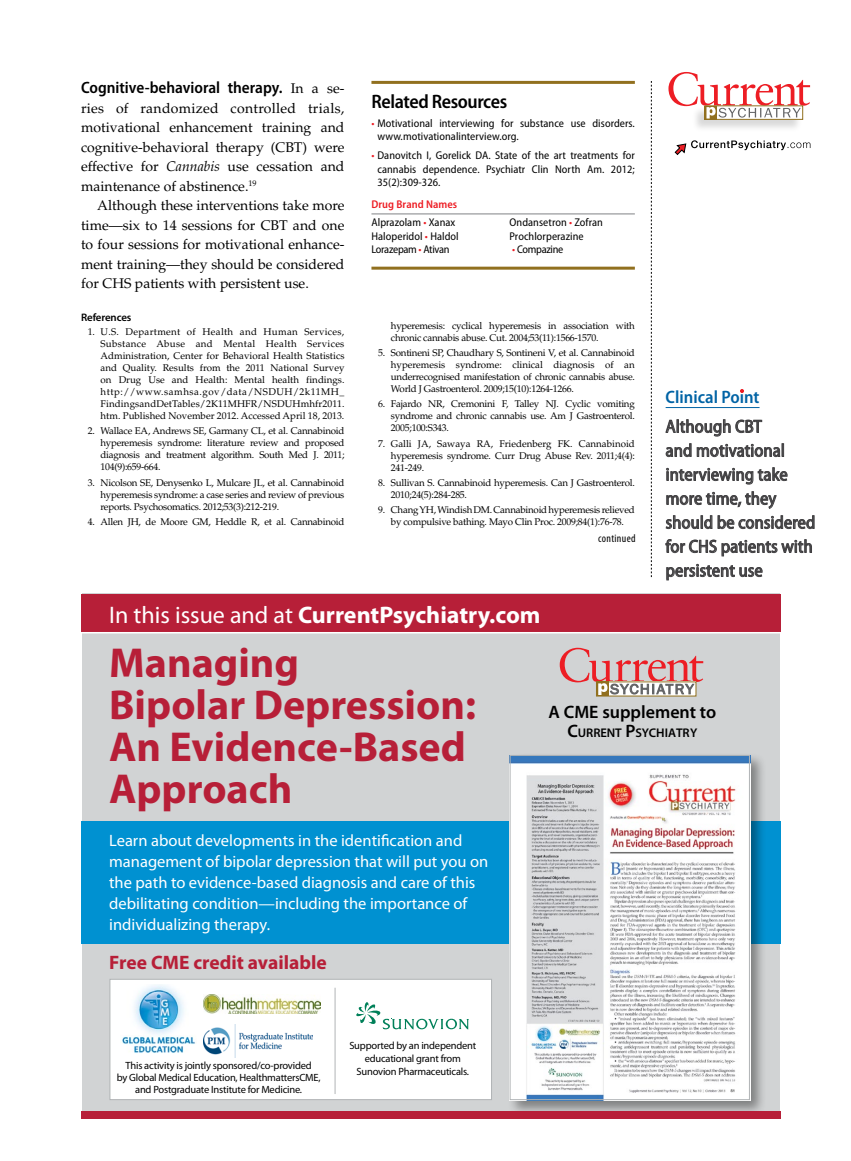
<style>
.page{position:relative;width:851px;height:1161px;background:#fff}
.page>*{position:absolute;margin:0;border:0;box-sizing:border-box;transform-origin:0 0}
.t1{font:700 42px/42px "Myriad Pro";color:#b71f38}
.t2{font:700 24px "Myriad Pro";color:#fff}
.t3{font:700 19.5px "Myriad Pro";color:#b71f38}
.Rel_Res_Hed{font:600 semi-condensed 19.5px "Myriad Pro";letter-spacing:-.02em;color:#000}
.Clinical_Point{font:semi-condensed 18px/24px "Myriad Pro";letter-spacing:.005em;color:#414042}
.t4{font:600 18px "Myriad Pro";color:#000}
.t5{font:600 semi-condensed 18px "Myriad Pro";color:#0063a5}
.t6{font:16.5px/21px "Myriad Pro";color:#fff}
.Body_1{font:600 semi-condensed 16.5px "Myriad Pro";color:#000}
.Body_2{font:14.1px/19.5px "Palatino LT Std";color:#000;text-align:justify}
.Body_1-2{font:14.1px/19.5px "Palatino LT Std";color:#000;text-align:justify}
.t7{font:600 12.6px "Myriad Pro";color:#000}
.Rel_Res_Text{font:semi-condensed 11.25px/13.5px "Myriad Pro";letter-spacing:.005em;color:#000}
.Rel_Res_Drugs{font:semi-condensed 11.25px "Myriad Pro";letter-spacing:.005em;color:#000}
.Rel_Res_Bot_Rule{font:semi-condensed 11.25px "Myriad Pro";letter-spacing:-.025em;color:#000}
.Rel_Res_Sub_Red{font:600 semi-condensed 11.25px "Myriad Pro";letter-spacing:.005em;color:#ed1d24}
.t8{font:condensed 11.25px "Myriad Pro";letter-spacing:.03em;color:#000}
.Reference_Hed{font:600 10.8px "Myriad Pro";letter-spacing:-.01em;color:#000}
.t9{font:10.5px/12.8px "Myriad Pro";letter-spacing:-.02em;color:#000;text-align:center}
.References{font:9.75px/12px "Palatino LT Std";letter-spacing:-.025em;color:#000;text-align:justify}
.s1{font-family:"Palatino LT Std";font-weight:400;font-stretch:normal;font-size:14.1px}
.s2{font-style:italic}
.s3{color:#ed1d24}
.s4{font-weight:400}
.s5{font-size:18px}
</style>
<div class="page">
<div style="left:691px;top:106px;width:111px;height:27px;background:#000;opacity:.15"></div>
<div style="left:704px;top:106px;width:99px;height:14px;background:#9b7e36"></div>
<div style="left:704px;top:106px;width:13px;height:14px;background:#91701f"></div>
<svg style="left:668px;top:72px;width:142px;height:47px"></svg>
<svg style="left:674px;top:140px;width:136px;height:15px"></svg>
<svg style="left:651px;top:81px;width:1px;height:496px"></svg>
<hr style="left:665px;top:407px;width:94px;height:1px;background:#0063a5">
<svg style="left:665px;top:419px;width:97px;height:18px"></svg>
<svg style="left:665px;top:443px;width:118px;height:15px"></svg>
<svg style="left:666px;top:467px;width:121px;height:18px"></svg>
<svg style="left:666px;top:491px;width:110px;height:18px"></svg>
<svg style="left:665px;top:515px;width:149px;height:15px"></svg>
<svg style="left:665px;top:539px;width:146px;height:18px"></svg>
<svg style="left:666px;top:564px;width:96px;height:17px"></svg>
<svg style="left:740px;top:389px;width:4px;height:4px"></svg>
<hr style="left:371px;top:81px;width:263px;height:3px;background:#91701f">
<hr style="left:371px;top:214px;width:263px;height:1px;background:#808285">
<hr style="left:371px;top:267px;width:263px;height:3px;background:#91701f">
<div style="left:82px;top:593px;width:697px;height:525px;background:#d1d3d4"></div>
<div style="left:596px;top:682px;width:13px;height:14px;background:#91701f"></div>
<svg style="left:559px;top:648px;width:144px;height:47px"></svg>
<div style="left:81px;top:822px;width:699px;height:122px;background:#0091d1"></div>
<div style="left:507px;top:752px;width:259px;height:365px;background:#000;opacity:.4"></div>
<img style="left:511px;top:756px;width:239px;height:344px">
<div style="left:509px;top:755px;width:240px;height:345px;border:1px solid #b1b4b6"></div>
<div style="left:81px;top:595px;width:699px;height:37px;background:#b71f38"></div>
<hr style="left:81px;top:632px;width:699px;height:1px;background:#fff">
<div style="left:81px;top:1111px;width:699px;height:8px;background:#b71f38"></div>
<div style="left:110px;top:979px;width:382px;height:121px;background:#fff;border:1px solid #b1b4b6"></div>
<svg style="left:356px;top:1002px;width:113px;height:28px"></svg>
<hr style="left:334px;top:988px;width:1px;height:106px;background:#b1b4b6">
<img style="left:122px;top:985px;width:74px;height:68px">
<img style="left:204px;top:1024px;width:109px;height:33px">
<img style="left:203px;top:994px;width:117px;height:19px">
<p class="Body_1" style="left:81px;top:77px;width:265px">Cognitive-behavioral therapy. <span class="s1">In a se-</span></p>
<p class="Body_1-2" style="left:81px;top:98px;width:265px">ries of randomized controlled trials, motivational enhancement training and cognitive-behavioral therapy (CBT) were effective for <span class="s2">Cannabis</span> use cessation and maintenance of abstinence.<sup>19</sup></p>
<p class="Body_2" style="left:81px;top:196px;width:265px;text-indent:16px">Although these interventions take more time—six to 14 sessions for CBT and one to four sessions for motivational enhance&shy;ment training—they should be considered for CHS patients with persistent use.</p>
<p class="Reference_Hed" style="left:81px;top:311px;width:52px">References</p>
<p class="References" style="left:100px;top:326px;width:245px;text-indent:-13px">1. U.S. Department of Health and Human Services, Substance Abuse and Mental Health Services Administration, Center for Behavioral Health Statistics and Quality. Results from the 2011 National Survey on Drug Use and Health: Mental health findings. http://www.samhsa.gov/data/NSDUH/2k11MH_ FindingsandDetTables/2K11MHFR/NSDUHmhfr2011. htm. Published November 2012. Accessed April 18, 2013.</p>
<p class="References" style="left:100px;top:425px;width:245px;text-indent:-13px">2. Wallace EA, Andrews SE, Garmany CL, et al. Cannabinoid hyperemesis syndrome: literature review and proposed diagnosis and treatment algorithm. South Med J. 2011; 104(9):659-664.</p>
<p class="References" style="left:100px;top:477px;width:245px;text-indent:-13px">3. Nicolson SE, Denysenko L, Mulcare JL, et al. Cannabinoid hyperemesis syndrome: a case series and review of previous reports. Psychosomatics. 2012;53(3):212-219.</p>
<p class="References" style="left:88px;top:516px;width:258px">4. Allen JH, de Moore GM, Heddle R, et al. Cannabinoid</p>
<p class="Rel_Res_Hed" style="left:371px;top:89px;width:137px">Related Resources</p>
<p class="Rel_Res_Text" style="left:377px;top:116px;width:259px;text-indent:-6px"><span class="s3">•</span> Motivational interviewing for substance use disorders. www.motivationalinterview.org.</p>
<p class="Rel_Res_Text" style="left:377px;top:149px;width:259px;text-align:justify;text-indent:-6px"><span class="s3">•</span> Danovitch I, Gorelick DA. State of the art treatments for cannabis dependence. Psychiatr Clin North Am. 2012; 35(2):309-326.</p>
<p class="Rel_Res_Sub_Red" style="left:371px;top:198px;width:87px">Drug Brand Names</p>
<p class="Rel_Res_Drugs" style="left:371px;top:216px;width:85px">Alprazolam <span class="s3">•</span> Xanax</p>
<p class="Rel_Res_Drugs" style="left:509px;top:216px;width:95px">Ondansetron <span class="s3">•</span> Zofran</p>
<p class="Rel_Res_Drugs" style="left:371px;top:229px;width:89px">Haloperidol <span class="s3">•</span> Haldol</p>
<p class="Rel_Res_Drugs" style="left:509px;top:229px;width:76px">Prochlorperazine</p>
<p class="Rel_Res_Bot_Rule" style="left:371px;top:243px;width:80px">Lorazepam <span class="s3">•</span> Ativan</p>
<p class="Rel_Res_Bot_Rule" style="left:512px;top:243px;width:53px"><span class="s3">•</span> Compazine</p>
<p class="References" style="left:391px;top:320px;width:245px">hyperemesis: cyclical hyperemesis in association with chronic cannabis abuse. Cut. 2004;53(11):1566-1570.</p>
<p class="References" style="left:391px;top:347px;width:245px;text-indent:-13px">5. Sontineni SP, Chaudhary S, Sontineni V, et al. Cannabinoid hyperemesis syndrome: clinical diagnosis of an underrecognised manifestation of chronic cannabis abuse.<br>World J Gastroenterol. 2009;15(10):1264-1266.</p>
<p class="References" style="left:391px;top:398px;width:245px;text-indent:-13px">6. Fajardo NR, Cremonini F, Talley NJ. Cyclic vomiting syndrome and chronic cannabis use. Am J Gastroenterol.<br>2005;100:S343.</p>
<p class="References" style="left:391px;top:437px;width:245px;text-indent:-13px">7. Galli JA, Sawaya RA, Friedenberg FK. Cannabinoid hyperemesis syndrome. Curr Drug Abuse Rev. 2011;4(4):<br>241-249.</p>
<p class="References" style="left:391px;top:477px;width:245px;text-indent:-13px">8. Sullivan S. Cannabinoid hyperemesis. Can J Gastroenterol.<br>2010;24(5):284-285.</p>
<p class="References" style="left:378px;top:504px;width:258px;text-align:center">9. Chang YH, Windish DM. Cannabinoid hyperemesis relieved by compulsive bathing. Mayo Clin Proc. 2009;84(1):76-78.</p>
<p class="t8" style="left:598px;top:531px;width:39px">continued</p>
<p class="t5" style="left:665px;top:386px;width:95px">Clinical Point</p>
<p class="Clinical_Point" style="left:665px;top:414px;width:151px">Although CBT<br>and motivational interviewing take more time, they should be considered for CHS patients with persistent use</p>
<p class="t2" style="left:109px;top:599px;width:433px"><span class="s4">In this issue and at</span> CurrentPsychiatry.com</p>
<p class="t1" style="left:109px;top:640px;width:368px">Managing<br>Bipolar Depression:<br>An Evidence-Based<br>Approach</p>
<p class="t6" style="left:109px;top:829px;width:380px">Learn about developments in the identification and management of bipolar depression that will put you on the path to evidence-based diagnosis and care of this debilitating condition—including the importance of individualizing therapy.</p>
<p class="t3" style="left:109px;top:949px;width:219px">Free CME credit available</p>
<p class="t4" style="left:548px;top:700px;width:169px">A CME supplement to</p>
<p class="t7" style="left:567px;top:725px;width:131px"><span class="s5">C</span>URRENT <span class="s5">P</span>SYCHIATRY</p>
<p class="t9" style="left:117px;top:1059px;width:205px;line-height:12px">This activity is jointly sponsored/co-provided<br>by Global Medical Education, HealthmattersCME, and Postgraduate Institute for Medicine.</p>
<p class="t9" style="left:349px;top:1039px;width:128px">Supported by an independent educational grant from<br>Sunovion Pharmaceuticals.</p>
</div>
